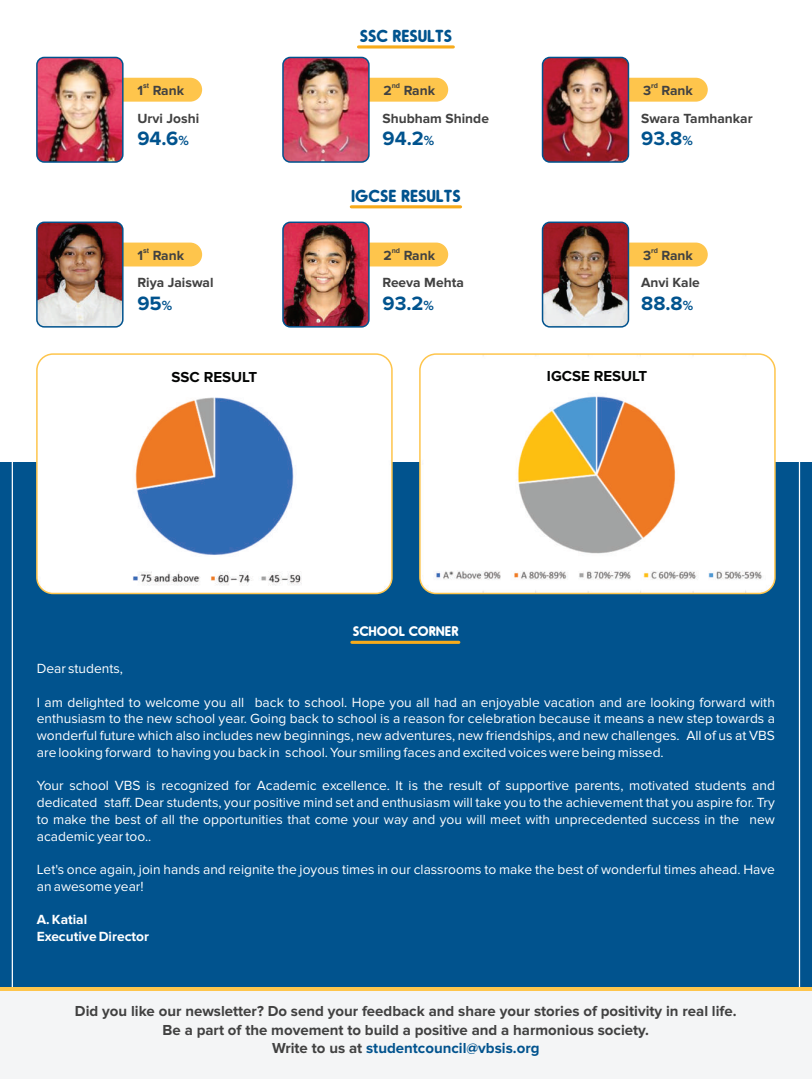
<style>
.page{position:relative;width:812px;height:1079px;background:#fff}
.page>*{position:absolute;margin:0;border:0;box-sizing:border-box;transform-origin:0 0}
.t1{font:700 20px "Proxima Nova";color:#01538e}
.t2{font:700 16.5px "Oduda";color:#01538e}
.t3{font:700 15px/18.2px "Proxima Nova";color:#414141;text-align:center}
.t4{font:700 15px "Proxima Nova";color:#040504}
.t5{font:13.75px/16.8px "Proxima Nova";color:#fff;text-align:justify}
.t6{font:700 13.75px "Proxima Nova";color:#414141}
.t7{font:700 13.75px/16.8px "Proxima Nova";color:#fff}
.t8{font:700 13.25px "Oduda";color:#fff}
.t9{font:700 6.88px "Arial";color:#414141}
.s1{font-size:13.75px}
.s2{color:#01538e}
</style>
<div class="page">
<div style="left:0;top:423px;width:811px;height:656px;background:#01538e"></div>
<div style="left:0;top:987px;width:811px;height:92px;background:#f4f5f6"></div>
<hr style="left:0;top:987px;width:811px;height:3px;background:#fec54c">
<div style="left:0;top:0;width:811px;height:462px;background:#fff"></div>
<svg style="left:358px;top:45px;width:95px;height:4px"></svg>
<svg style="left:123px;top:78px;width:79px;height:24px;background:#fcc654"></svg>
<img style="left:37px;top:58px;width:86px;height:104px;border-radius:7px">
<div style="left:36px;top:57px;width:87px;height:106px;border:1px solid #01538e;border-radius:7px"></div>
<svg style="left:369px;top:78px;width:79px;height:24px;background:#fbc654"></svg>
<img style="left:283px;top:57px;width:85px;height:105px;border-radius:7px">
<div style="left:282px;top:57px;width:87px;height:106px;border:1px solid #01538e;border-radius:7px"></div>
<svg style="left:628px;top:78px;width:79px;height:24px;background:#fac553"></svg>
<img style="left:542px;top:58px;width:86px;height:104px;border-radius:7px">
<div style="left:541px;top:57px;width:87px;height:106px;border:1px solid #01538e;border-radius:7px"></div>
<hr style="left:351px;top:205px;width:109px;height:3px;background:#f7ab1b">
<svg style="left:123px;top:242px;width:79px;height:24px;background:#fcc755"></svg>
<img style="left:37px;top:222px;width:86px;height:105px;border-radius:7px">
<div style="left:36px;top:221px;width:87px;height:106px;border:1px solid #01538e;border-radius:7px"></div>
<svg style="left:369px;top:242px;width:79px;height:24px;background:#fbc755"></svg>
<svg style="left:628px;top:242px;width:79px;height:24px;background:#fac555"></svg>
<img style="left:542px;top:222px;width:86px;height:105px;border-radius:7px">
<div style="left:541px;top:221px;width:87px;height:106px;border:1px solid #01538e;border-radius:7px"></div>
<img style="left:283px;top:223px;width:85px;height:104px;border-radius:7px">
<div style="left:282px;top:221px;width:87px;height:106px;border:1px solid #01538e;border-radius:7px"></div>
<hr style="left:351px;top:641px;width:107px;height:3px;background:#f7ab1b">
<img style="left:37px;top:355px;width:354px;height:237px;border-radius:16px">
<div style="left:36px;top:353px;width:356px;height:241px;border:1px solid #fec54c;border-radius:16px"></div>
<img style="left:419px;top:354px;width:355px;height:239px;border-radius:16px">
<div style="left:419px;top:353px;width:356px;height:241px;border:1px solid #fec54c;border-radius:16px"></div>
<div style="left:147px;top:362px;width:134px;height:26px;background:#fff"></div>
<div style="left:530px;top:362px;width:134px;height:26px;background:#fff"></div>
<p class="t2" style="left:359px;top:29px;width:93px">SSC RESULTS</p>
<p class="t9" style="left:143px;top:83px;width:8px">st</p>
<p class="t6" style="left:137px;top:84px;width:48px">1 Rank</p>
<p class="t9" style="left:391px;top:83px;width:10px">nd</p>
<p class="t6" style="left:383px;top:84px;width:53px">2 Rank</p>
<p class="t9" style="left:650px;top:83px;width:8px">rd</p>
<p class="t6" style="left:642px;top:84px;width:51px">3 Rank</p>
<p class="t6" style="left:137px;top:112px;width:63px">Urvi Joshi</p>
<h1 class="t1" style="left:137px;top:129px;width:53px">94.6<span class="s1">%</span></h1>
<p class="t6" style="left:382px;top:112px;width:108px">Shubham Shinde</p>
<h1 class="t1" style="left:382px;top:129px;width:53px">94.2<span class="s1">%</span></h1>
<p class="t6" style="left:640px;top:112px;width:113px">Swara Tamhankar</p>
<h1 class="t1" style="left:640px;top:129px;width:53px">93.8<span class="s1">%</span></h1>
<p class="t2" style="left:351px;top:188px;width:111px">IGCSE RESULTS</p>
<p class="t9" style="left:143px;top:248px;width:8px">st</p>
<p class="t6" style="left:137px;top:249px;width:48px">1 Rank</p>
<p class="t9" style="left:391px;top:248px;width:10px">nd</p>
<p class="t6" style="left:383px;top:249px;width:53px">2 Rank</p>
<p class="t9" style="left:650px;top:248px;width:8px">rd</p>
<p class="t6" style="left:642px;top:249px;width:51px">3 Rank</p>
<p class="t6" style="left:137px;top:276px;width:78px">Riya Jaiswal</p>
<h1 class="t1" style="left:137px;top:294px;width:36px">95<span class="s1">%</span></h1>
<p class="t6" style="left:382px;top:276px;width:83px">Reeva Mehta</p>
<h1 class="t1" style="left:382px;top:294px;width:53px">93.2<span class="s1">%</span></h1>
<p class="t6" style="left:640px;top:276px;width:60px">Anvi Kale</p>
<h1 class="t1" style="left:640px;top:294px;width:53px">88.8<span class="s1">%</span></h1>
<p class="t4" style="left:171px;top:370px;width:87px">SSC RESULT</p>
<p class="t4" style="left:546px;top:369px;width:102px">IGCSE RESULT</p>
<p class="t8" style="left:352px;top:625px;width:107px">SCHOOL CORNER</p>
<p class="t5" style="left:37px;top:660px;width:88px">Dear students,</p>
<p class="t5" style="left:37px;top:694px;width:739px">I am delighted to welcome you all back to school. Hope you all had an enjoyable vacation and are looking forward with enthusiasm to the new school year. Going back to school is a reason for celebration because it means a new step towards a wonderful future which also includes new beginnings, new adventures, new friendships, and new challenges. All of us at VBS are looking forward to having you back in school. Your smiling faces and excited voices were being missed.</p>
<p class="t5" style="left:37px;top:778px;width:739px">Your school VBS is recognized for Academic excellence. It is the result of supportive parents, motivated students and dedicated staff. Dear students, your positive mind set and enthusiasm will take you to the achievement that you aspire for. Try to make the best of all the opportunities that come your way and you will meet with unprecedented success in the new academic year too..</p>
<p class="t5" style="left:37px;top:861px;width:739px">Let's once again, join hands and reignite the joyous times in our classrooms to make the best of wonderful times ahead. Have an awesome year!</p>
<p class="t7" style="left:37px;top:912px;width:114px">A. Katial<br>Executive Director</p>
<p class="t3" style="left:75px;top:1002px;width:662px">Did you like our newsletter? Do send your feedback and share your stories of positivity in real life.<br>Be a part of the movement to build a positive and a harmonious society.<br>Write to us at <span class="s2">studentcouncil@vbsis.org</span></p>
</div>
